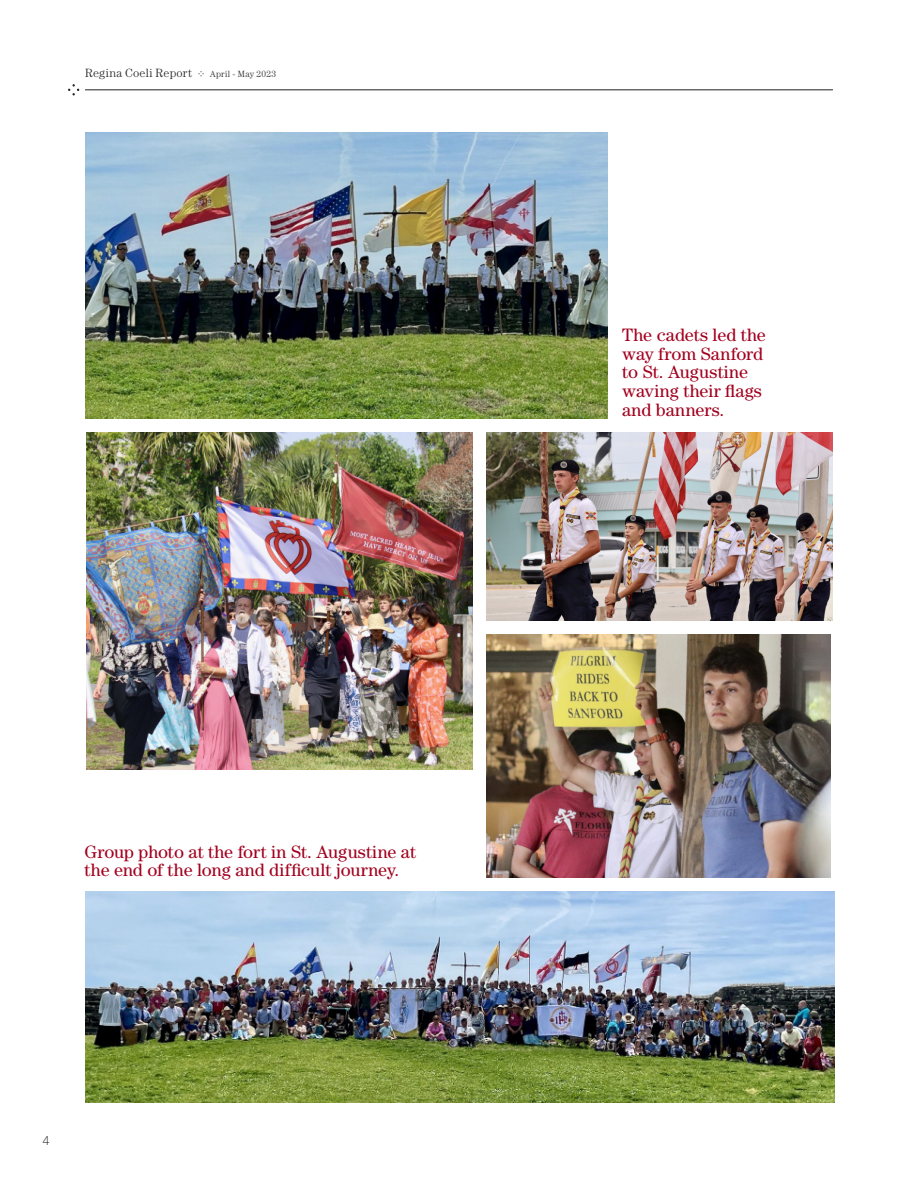
<style>
.page{position:relative;width:918px;height:1188px;background:#fff}
.page>*{position:absolute;margin:0;border:0;box-sizing:border-box;transform-origin:0 0}
.Caption_RCR{font:18px/18.8px "Century Std";color:#a2001f}
.t1{font:300 12px "Century Std";letter-spacing:.02em;color:#231f20}
.t2{font:300 12px "Benton Sans";color:#231f20}
.t3{font:300 9px "Century Std";letter-spacing:.025em;color:#231f20}
</style>
<div class="page">
<hr style="left:85px;top:90px;width:748px;height:1px;background:#231f20">
<svg style="left:68px;top:84px;width:11px;height:11px"></svg>
<svg style="left:198px;top:71px;width:6px;height:5px"></svg>
<img style="left:85px;top:891px;width:750px;height:212px">
<img style="left:85px;top:133px;width:523px;height:285px">
<img style="left:486px;top:432px;width:347px;height:189px">
<img style="left:486px;top:634px;width:345px;height:244px">
<img style="left:87px;top:432px;width:385px;height:338px">
<p class="t1" style="left:85px;top:66px;width:109px">Regina Coeli Report</p>
<p class="t3" style="left:210px;top:69px;width:68px">April - May 2023</p>
<p class="Caption_RCR" style="left:85px;top:842px;width:333px">Group photo at the fort in St. Augustine at the end of the long and difficult journey.</p>
<p class="t2" style="left:43px;top:1134px;width:9px">4</p>
<p class="Caption_RCR" style="left:622px;top:325px;width:145px">The cadets led the way from Sanford to St. Augustine waving their flags and banners.</p>
</div>
